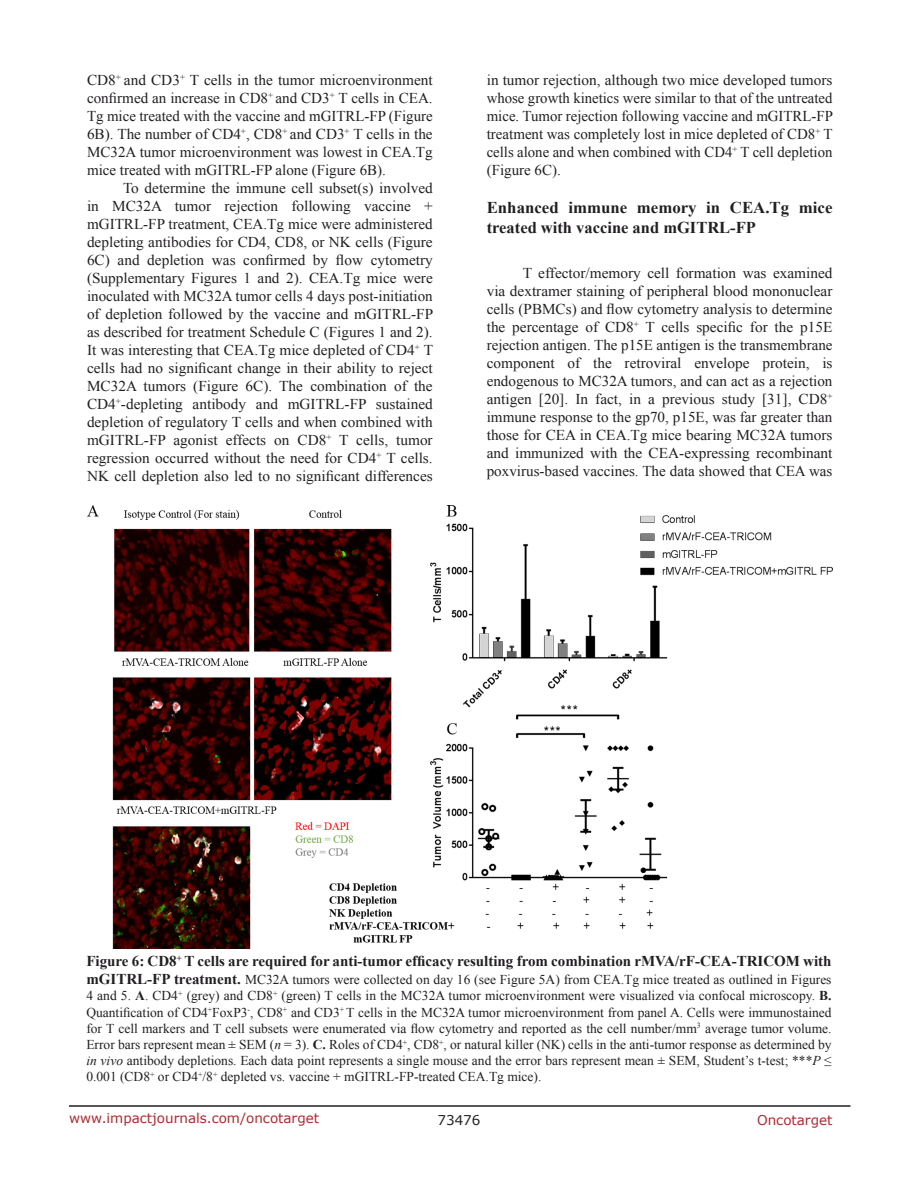
<style>
.page{position:relative;width:918px;height:1188px;background:#fff}
.page>*{position:absolute;margin:0;border:0;box-sizing:border-box;transform-origin:0 0}
.SubHeading{font:700 16.5px/19.8px "Times New Roman";color:#221f22}
.BodyText{font:15px/18px "Times New Roman";color:#221f22;text-align:justify}
.FigureText{font:700 15px "Times New Roman";color:#221f22}
.FigureText-2{font:13.5px/16.2px "Times New Roman";color:#221f22;text-align:justify}
.t1{font:13.5px "Verdana";color:#ac2b31}
.t2{font:13.5px "Verdana";color:#221f22}
.s1{font-weight:700;font-size:15px}
.s2{font-weight:700}
.s3{font-style:italic}
</style>
<div class="page">
<hr style="left:69px;top:1105px;width:781px;height:2px;background:#231f20">
<img style="left:87px;top:505px;width:745px;height:444px">
<p class="BodyText" style="left:87px;top:71px;width:347px">CD8<sup>+</sup> and CD3<sup>+</sup> T cells in the tumor microenvironment confirmed an increase in CD8<sup>+</sup> and CD3<sup>+</sup> T cells in CEA.<br>Tg mice treated with the vaccine and mGITRL-FP (Figure 6B). The number of CD4<sup>+</sup>, CD8<sup>+</sup> and CD3<sup>+</sup> T cells in the MC32A tumor microenvironment was lowest in CEA.Tg mice treated with mGITRL-FP alone (Figure 6B).</p>
<p class="BodyText" style="left:87px;top:179px;width:348px;text-indent:36px">To determine the immune cell subset(s) involved in MC32A tumor rejection following vaccine + mGITRL-FP treatment, CEA.Tg mice were administered depleting antibodies for CD4, CD8, or NK cells (Figure 6C) and depletion was confirmed by flow cytometry (Supplementary Figures 1 and 2). CEA.Tg mice were inoculated with MC32A tumor cells 4 days post-initiation of depletion followed by the vaccine and mGITRL-FP as described for treatment Schedule C (Figures 1 and 2).<br>It was interesting that CEA.Tg mice depleted of CD4<sup>+</sup> T cells had no significant change in their ability to reject MC32A tumors (Figure 6C). The combination of the CD4<sup>+</sup>-depleting antibody and mGITRL-FP sustained depletion of regulatory T cells and when combined with mGITRL-FP agonist effects on CD8<sup>+</sup> T cells, tumor regression occurred without the need for CD4<sup>+</sup> T cells.<br>NK cell depletion also led to no significant differences</p>
<p class="BodyText" style="left:487px;top:71px;width:348px">in tumor rejection, although two mice developed tumors whose growth kinetics were similar to that of the untreated mice. Tumor rejection following vaccine and mGITRL-FP treatment was completely lost in mice depleted of CD8<sup>+</sup> T cells alone and when combined with CD4<sup>+</sup> T cell depletion (Figure 6C).</p>
<p class="SubHeading" style="left:487px;top:197px;width:347px">Enhanced immune memory in CEA.Tg mice treated with vaccine and mGITRL-FP</p>
<p class="BodyText" style="left:487px;top:264px;width:347px;text-indent:36px">T effector/memory cell formation was examined via dextramer staining of peripheral blood mononuclear cells (PBMCs) and flow cytometry analysis to determine the percentage of CD8<sup>+</sup> T cells specific for the p15E rejection antigen. The p15E antigen is the transmembrane component of the retroviral envelope protein, is endogenous to MC32A tumors, and can act as a rejection antigen [20]. In fact, in a previous study [31], CD8<sup>+ </sup>immune response to the gp70, p15E, was far greater than those for CEA in CEA.Tg mice bearing MC32A tumors and immunized with the CEA-expressing recombinant poxvirus-based vaccines. The data showed that CEA was</p>
<p class="FigureText" style="left:86px;top:951px;width:747px">Figure 6: CD8<sup>+</sup> T cells are required for anti-tumor efficacy resulting from combination rMVA/rF-CEA-TRICOM with</p>
<p class="FigureText-2" style="left:86px;top:971px;width:747px"><span class="s1">mGITRL-FP treatment.</span> MC32A tumors were collected on day 16 (see Figure 5A) from CEA.Tg mice treated as outlined in Figures 4 and 5. <span class="s2">A</span>. CD4<sup>+</sup> (grey) and CD8<sup>+</sup> (green) T cells in the MC32A tumor microenvironment were visualized via confocal microscopy. <span class="s2">B.<br></span>Quantification of CD4<sup>+</sup>FoxP3<sup>-</sup>, CD8<sup>+</sup> and CD3<sup>+</sup> T cells in the MC32A tumor microenvironment from panel A. Cells were immunostained for T cell markers and T cell subsets were enumerated via flow cytometry and reported as the cell number/mm<sup>3</sup> average tumor volume.<br>Error bars represent mean ± SEM (<span class="s3">n</span> = 3). <span class="s2">C.</span> Roles of CD4<sup>+</sup>, CD8<sup>+</sup>, or natural killer (NK) cells in the anti-tumor response as determined by <span class="s3">in vivo</span> antibody depletions. Each data point represents a single mouse and the error bars represent mean ± SEM, Student’s t-test; ***<span class="s3">P</span> ≤ 0.001 (CD8<sup>+</sup> or CD4<sup>+</sup>/8<sup>+</sup> depleted vs. vaccine + mGITRL-FP-treated CEA.Tg mice).</p>
<p class="t1" style="left:69px;top:1109px;width:252px">www.impactjournals.com/oncotarget</p>
<p class="t2" style="left:438px;top:1111px;width:44px">73476</p>
<p class="t1" style="left:757px;top:1111px;width:77px">Oncotarget</p>
</div>
